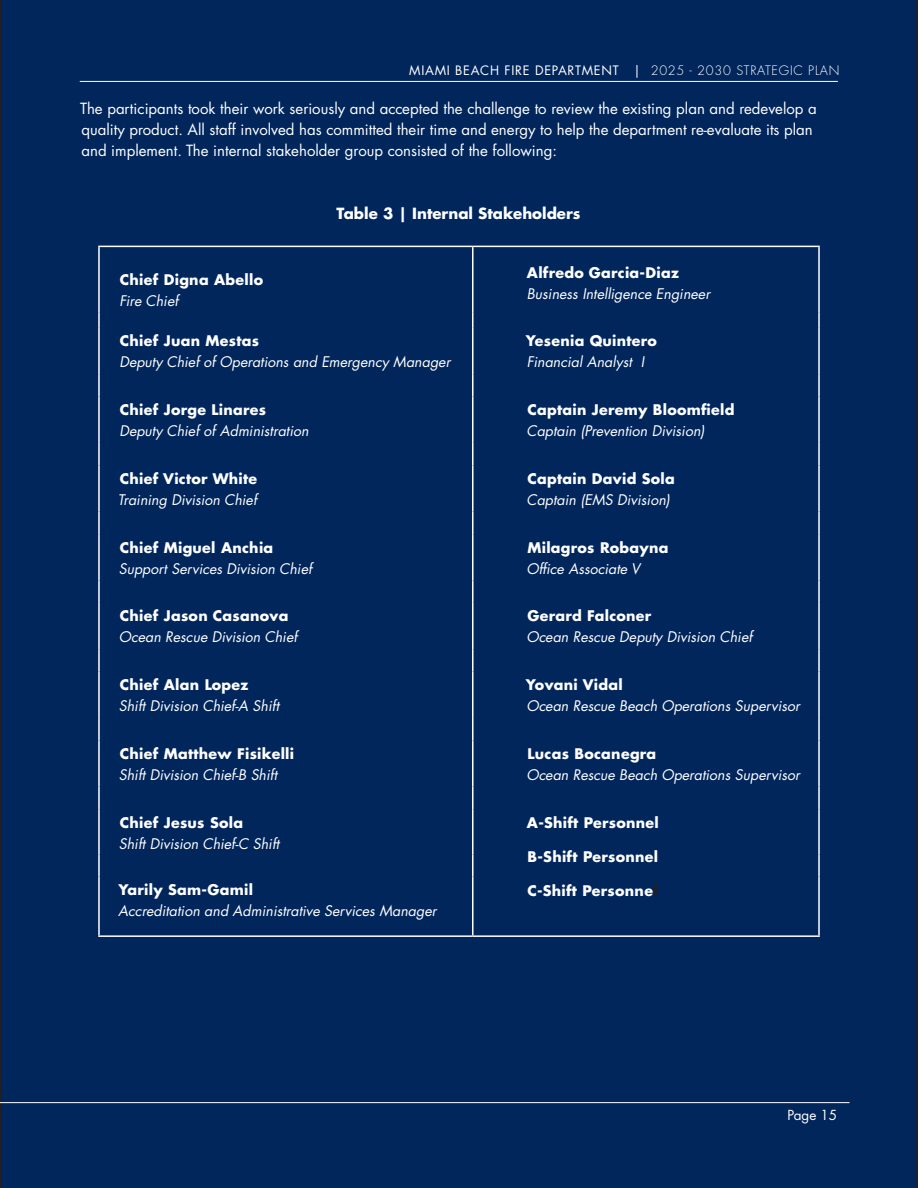
<style>
.page{position:relative;width:918px;height:1188px;background:#00265c}
.page>*{position:absolute;margin:0;border:0;box-sizing:border-box;transform-origin:0 0}
.Body_Futura_Book_9_5_pt{font:15px/21px "Futura LT Pro";color:#fff}
.Body_Futura_Book_9_5_pt-2{font:700 15px "Futura LT Pro";color:#fff}
.t1{font:italic 14.25px/21px "Futura LT Pro";color:#fff}
.t2{font:700 14.25px/21px "Futura LT Pro";letter-spacing:.02em;color:#fff}
.t3{font:13.5px "Futura LT Pro";color:#fff}
.t4{font:12.6px "Futura LT Pro";letter-spacing:.06em;color:#fff}
.s1{font-weight:300}
.s2{font-weight:400;font-style:italic}
.s3{font-weight:700;font-style:normal}
.s4{color:#231f20}
</style>
<div class="page">
<hr style="left:0;top:1102px;width:850px;height:1px;background:#fff">
<hr style="left:80px;top:81px;width:758px;height:1px;background:#fff">
<hr style="left:98px;top:246px;width:375px;height:1px;background:#fff">
<hr style="left:98px;top:247px;width:2px;height:65px;background:#fff">
<svg style="left:98px;top:312px;width:2px;height:16px"></svg>
<hr style="left:98px;top:328px;width:2px;height:46px;background:#fff">
<hr style="left:98px;top:374px;width:2px;height:23px;background:#fff">
<hr style="left:98px;top:397px;width:2px;height:46px;background:#fff">
<hr style="left:98px;top:443px;width:2px;height:22px;background:#fff">
<hr style="left:98px;top:465px;width:2px;height:47px;background:#fff">
<hr style="left:98px;top:512px;width:2px;height:22px;background:#fff">
<hr style="left:98px;top:534px;width:2px;height:46px;background:#fff">
<hr style="left:98px;top:580px;width:2px;height:23px;background:#fff">
<hr style="left:98px;top:603px;width:2px;height:46px;background:#fff">
<hr style="left:98px;top:649px;width:2px;height:23px;background:#fff">
<hr style="left:98px;top:672px;width:2px;height:46px;background:#fff">
<hr style="left:98px;top:718px;width:2px;height:22px;background:#fff">
<hr style="left:98px;top:740px;width:2px;height:47px;background:#fff">
<hr style="left:98px;top:787px;width:2px;height:22px;background:#fff">
<hr style="left:98px;top:809px;width:2px;height:46px;background:#fff">
<hr style="left:98px;top:855px;width:2px;height:21px;background:#fff">
<hr style="left:98px;top:876px;width:2px;height:59px;background:#fff">
<hr style="left:98px;top:935px;width:375px;height:2px;background:#fff">
<hr style="left:473px;top:246px;width:347px;height:1px;background:#fff">
<hr style="left:472px;top:247px;width:2px;height:65px;background:#fff">
<hr style="left:818px;top:247px;width:2px;height:65px;background:#fff">
<svg style="left:472px;top:312px;width:2px;height:16px"></svg>
<svg style="left:818px;top:312px;width:2px;height:16px"></svg>
<hr style="left:472px;top:328px;width:2px;height:46px;background:#fff">
<hr style="left:818px;top:328px;width:2px;height:46px;background:#fff">
<hr style="left:472px;top:374px;width:2px;height:23px;background:#fff">
<hr style="left:818px;top:374px;width:2px;height:23px;background:#fff">
<hr style="left:472px;top:397px;width:2px;height:46px;background:#fff">
<hr style="left:818px;top:397px;width:2px;height:46px;background:#fff">
<hr style="left:472px;top:443px;width:2px;height:22px;background:#fff">
<hr style="left:818px;top:443px;width:2px;height:22px;background:#fff">
<hr style="left:472px;top:465px;width:2px;height:47px;background:#fff">
<hr style="left:818px;top:465px;width:2px;height:47px;background:#fff">
<hr style="left:472px;top:512px;width:2px;height:22px;background:#fff">
<hr style="left:818px;top:512px;width:2px;height:22px;background:#fff">
<hr style="left:472px;top:534px;width:2px;height:46px;background:#fff">
<hr style="left:818px;top:534px;width:2px;height:46px;background:#fff">
<hr style="left:472px;top:580px;width:2px;height:23px;background:#fff">
<hr style="left:818px;top:580px;width:2px;height:23px;background:#fff">
<hr style="left:472px;top:603px;width:2px;height:46px;background:#fff">
<hr style="left:818px;top:603px;width:2px;height:46px;background:#fff">
<hr style="left:472px;top:649px;width:2px;height:23px;background:#fff">
<hr style="left:818px;top:649px;width:2px;height:23px;background:#fff">
<hr style="left:472px;top:672px;width:2px;height:46px;background:#fff">
<hr style="left:818px;top:672px;width:2px;height:46px;background:#fff">
<hr style="left:472px;top:718px;width:2px;height:22px;background:#fff">
<hr style="left:818px;top:718px;width:2px;height:22px;background:#fff">
<hr style="left:472px;top:740px;width:2px;height:47px;background:#fff">
<hr style="left:818px;top:740px;width:2px;height:47px;background:#fff">
<hr style="left:472px;top:787px;width:2px;height:22px;background:#fff">
<hr style="left:818px;top:787px;width:2px;height:22px;background:#fff">
<hr style="left:472px;top:809px;width:2px;height:46px;background:#fff">
<hr style="left:818px;top:809px;width:2px;height:46px;background:#fff">
<hr style="left:472px;top:855px;width:2px;height:21px;background:#fff">
<hr style="left:818px;top:855px;width:2px;height:21px;background:#fff">
<hr style="left:472px;top:876px;width:2px;height:59px;background:#fff">
<hr style="left:818px;top:876px;width:2px;height:59px;background:#fff">
<hr style="left:473px;top:935px;width:347px;height:2px;background:#fff">
<p class="t4" style="left:409px;top:62px;width:432px">MIAMI BEACH FIRE DEPARTMENT | <span class="s1">2025 - 2030 STRATEGIC PLAN</span></p>
<p class="Body_Futura_Book_9_5_pt" style="left:80px;top:97px;width:738px">The participants took their work seriously and accepted the challenge to review the existing plan and redevelop a quality product. All staff involved has committed their time and energy to help the department re-evaluate its plan and implement. The internal stakeholder group consisted of the following:</p>
<p class="Body_Futura_Book_9_5_pt-2" style="left:337px;top:201px;width:246px">Table 3 | Internal Stakeholders</p>
<p class="t2" style="left:119px;top:269px;width:145px">Chief Digna Abello<br><span class="s2">Fire Chief</span></p>
<p class="t1" style="left:527px;top:262px;width:185px"><span class="s3">Alfredo Garcia-Diaz<br></span>Business Intelligence Engineer</p>
<p class="t1" style="left:119px;top:331px;width:333px"><span class="s3">Chief Juan Mestas<br></span>Deputy Chief of Operations and Emergency Manager</p>
<p class="t1" style="left:526px;top:331px;width:133px"><span class="s3">Yesenia Quintero<br></span>Financial Analyst I</p>
<p class="t1" style="left:119px;top:399px;width:191px"><span class="s3">Chief Jorge Linares<br></span>Deputy Chief of Administration</p>
<p class="t1" style="left:526px;top:399px;width:210px"><span class="s3">Captain Jeremy Bloomfield<br></span>Captain (Prevention Division)</p>
<p class="t1" style="left:118px;top:468px;width:141px"><span class="s3">Chief Victor White<br></span>Training Division Chief</p>
<p class="t1" style="left:526px;top:468px;width:150px"><span class="s3">Captain David Sola<br></span>Captain (EMS Division)</p>
<p class="t1" style="left:119px;top:537px;width:195px"><span class="s3">Chief Miguel Anchia<br></span>Support Services Division Chief</p>
<p class="t1" style="left:526px;top:537px;width:144px"><span class="s3">Milagros Robayna<br></span>Office Associate V</p>
<p class="t1" style="left:119px;top:606px;width:180px"><span class="s3">Chief Jason Casanova<br></span>Ocean Rescue Division Chief</p>
<p class="t1" style="left:526px;top:606px;width:227px"><span class="s3">Gerard Falconer<br></span>Ocean Rescue Deputy Division Chief</p>
<p class="t1" style="left:119px;top:674px;width:162px"><span class="s3">Chief Alan Lopez<br></span>Shift Division Chief-A Shift</p>
<p class="t1" style="left:526px;top:674px;width:275px"><span class="s3">Yovani Vidal<br></span>Ocean Rescue Beach Operations Supervisor</p>
<p class="t1" style="left:119px;top:743px;width:177px"><span class="s3">Chief Matthew Fisikelli<br></span>Shift Division Chief-B Shift</p>
<p class="t1" style="left:526px;top:743px;width:275px"><span class="s3">Lucas Bocanegra<br></span>Ocean Rescue Beach Operations Supervisor</p>
<p class="t1" style="left:119px;top:812px;width:162px"><span class="s3">Chief Jesus Sola<br></span>Shift Division Chief-C Shift</p>
<p class="t2" style="left:527px;top:811px;width:134px">A-Shift Personnel</p>
<p class="t2" style="left:528px;top:846px;width:132px">B-Shift Personnel</p>
<p class="t2" style="left:118px;top:879px;width:136px">Yarily Sam-Gamil</p>
<p class="t2" style="left:527px;top:880px;width:132px">C-Shift Personne<span class="s4">l</span></p>
<p class="t1" style="left:118px;top:900px;width:320px">Accreditation and Administrative Services Manager</p>
<p class="t3" style="left:787px;top:1106px;width:51px">Page 15</p>
</div>
